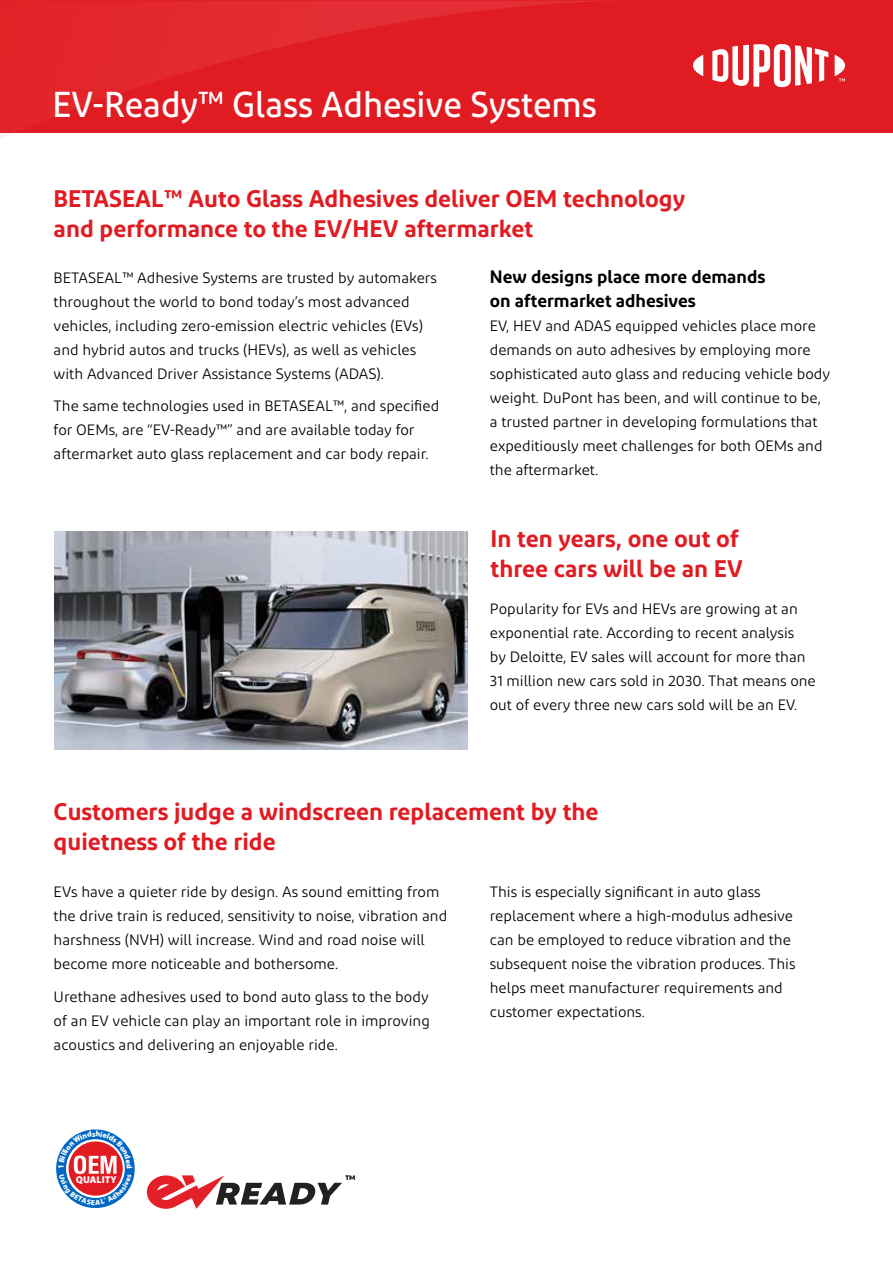
<style>
.page{position:relative;width:893px;height:1263px;background:#fff}
.page>*{position:absolute;margin:0;border:0;box-sizing:border-box;transform-origin:0 0}
.t1{font:500 36px "Diodrum";color:#fff;scale:.95 1}
.t2{font:600 24px/30px "Diodrum";color:#e11b22}
.t3{font:600 18px/24px "Diodrum";color:#000}
.t4{font:15px/24px "Diodrum";color:#000}
.t5{font:600 13.65px "Diodrum";color:#000}
.t6{font:900 9.9px "Myriad Pro";color:#fff}
</style>
<div class="page">
<div style="left:0;top:0;width:893px;height:132px;background:#e11b22"></div>
<svg style="left:693px;top:55px;width:10px;height:21px"></svg>
<svg style="left:712px;top:44px;width:116px;height:43px"></svg>
<svg style="left:835px;top:55px;width:10px;height:27px"></svg>
<svg style="left:0;top:1px;width:644px;height:137px"></svg>
<img style="left:54px;top:531px;width:413px;height:218px">
<svg style="left:56px;top:1129px;width:79px;height:79px"></svg>
<svg style="left:147px;top:1175px;width:195px;height:34px"></svg>
<svg style="left:58px;top:1131px;width:74px;height:74px"></svg>
<h1 class="t1" style="left:52px;top:82px;width:574px">EV-Ready™ Glass Adhesive Systems</h1>
<h2 class="t2" style="left:54px;top:183px;width:633px">BETASEAL™ Auto Glass Adhesives deliver OEM technology and performance to the EV/HEV aftermarket</h2>
<p class="t4" style="left:54px;top:265px;width:385px">BETASEAL™ Adhesive Systems are trusted by automakers throughout the world to bond today’s most advanced vehicles, including zero-emission electric vehicles (EVs) and hybrid autos and trucks (HEVs), as well as vehicles with Advanced Driver Assistance Systems (ADAS).</p>
<p class="t4" style="left:54px;top:394px;width:387px">The same technologies used in BETASEAL™, and specified for OEMs, are “EV-Ready™” and are available today for aftermarket auto glass replacement and car body repair.</p>
<p class="t3" style="left:490px;top:265px;width:277px">New designs place more demands on aftermarket adhesives</p>
<p class="t4" style="left:490px;top:314px;width:342px">EV, HEV and ADAS equipped vehicles place more demands on auto adhesives by employing more sophisticated auto glass and reducing vehicle body weight. DuPont has been, and will continue to be, a trusted partner in developing formulations that expeditiously meet challenges for both OEMs and the aftermarket.</p>
<h2 class="t2" style="left:491px;top:522px;width:254px">In ten years, one out of three cars will be an EV</h2>
<p class="t4" style="left:490px;top:597px;width:327px">Popularity for EVs and HEVs are growing at an exponential rate. According to recent analysis<br>by Deloitte, EV sales will account for more than 31 million new cars sold in 2030. That means one out of every three new cars sold will be an EV.</p>
<h2 class="t2" style="left:54px;top:795px;width:546px">Customers judge a windscreen replacement by the quietness of the ride</h2>
<p class="t4" style="left:54px;top:879px;width:395px">EVs have a quieter ride by design. As sound emitting from the drive train is reduced, sensitivity to noise, vibration and harshness (NVH) will increase. Wind and road noise will become more noticeable and bothersome.</p>
<p class="t4" style="left:54px;top:984px;width:378px;text-align:justify">Urethane adhesives used to bond auto glass to the body of an EV vehicle can play an important role in improving acoustics and delivering an enjoyable ride.</p>
<p class="t4" style="left:490px;top:879px;width:307px">This is especially significant in auto glass replacement where a high-modulus adhesive can be employed to reduce vibration and the subsequent noise the vibration produces. This helps meet manufacturer requirements and customer expectations.</p>
<p class="t6" style="left:76px;top:1173px;width:42px">QUALITY</p>
<p class="t5" style="left:345px;top:1172px;width:12px">™</p>
</div>
